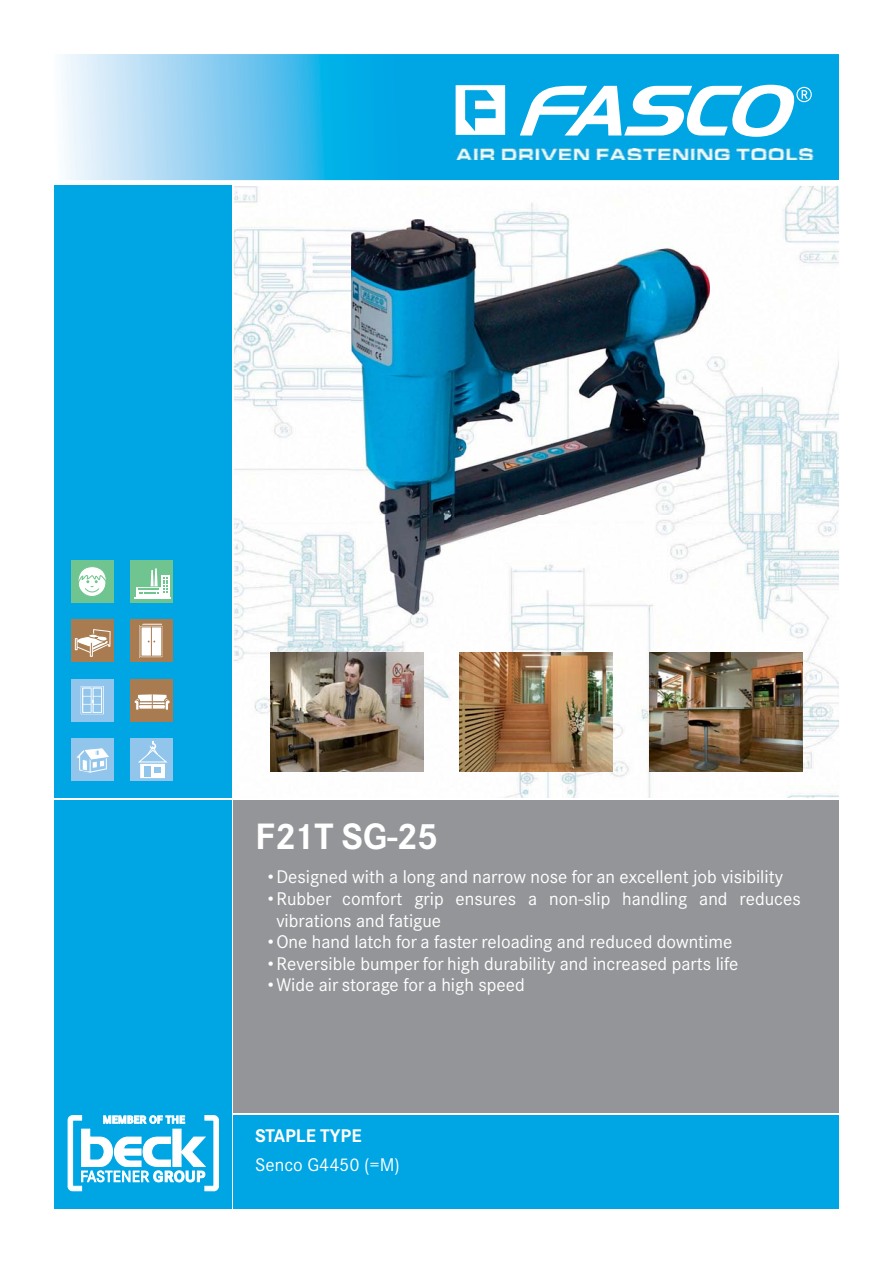
<style>
.page{position:relative;width:893px;height:1263px;background:#fff}
.page>*{position:absolute;margin:0;border:0;box-sizing:border-box;transform-origin:0 0}
.t1{font:700 36px "Corporate SBQ";color:#fff}
.t2{font:18px/21.6px "Corporate SBQ";color:#fff}
.t3{font:700 18px "Corporate SBQ";color:#fff}
</style>
<div class="page">
<div style="left:54px;top:186px;width:177px;height:612px;background:#00a5e4"></div>
<div style="left:54px;top:800px;width:177px;height:409px;background:#00a5e4"></div>
<div style="left:234px;top:800px;width:605px;height:312px;background:#939598"></div>
<img style="left:234px;top:186px;width:605px;height:612px">
<img style="left:351px;top:219px;width:359px;height:396px">
<svg style="left:68px;top:1115px;width:151px;height:76px"></svg>
<img style="left:270px;top:653px;width:153px;height:119px">
<img style="left:649px;top:653px;width:153px;height:119px">
<img style="left:460px;top:653px;width:153px;height:119px">
<div style="left:234px;top:1115px;width:605px;height:94px;background:#00a5e4"></div>
<div style="left:71px;top:738px;width:42px;height:43px;background:#92c5eb"></div>
<div style="left:130px;top:738px;width:43px;height:43px;background:#92c5eb"></div>
<svg style="left:142px;top:772px;width:21px;height:4px"></svg>
<div style="left:140px;top:764px;width:25px;height:14px;border:1px solid #fff"></div>
<div style="left:145px;top:766px;width:6px;height:11px;background:#92c5eb"></div>
<svg style="left:138px;top:741px;width:30px;height:31px"></svg>
<div style="left:71px;top:679px;width:42px;height:42px;background:#92c5eb"></div>
<div style="left:130px;top:679px;width:43px;height:42px;background:#a87b50"></div>
<svg style="left:134px;top:694px;width:36px;height:16px"></svg>
<div style="left:71px;top:619px;width:42px;height:43px;background:#a87b50"></div>
<div style="left:130px;top:619px;width:43px;height:43px;background:#a87b50"></div>
<div style="left:139px;top:625px;width:24px;height:33px;border:1px solid #a87b50"></div>
<svg style="left:139px;top:623px;width:24px;height:33px"></svg>
<div style="left:71px;top:560px;width:42px;height:42px;background:#70c48f"></div>
<svg style="left:74px;top:567px;width:37px;height:206px"></svg>
<div style="left:130px;top:560px;width:43px;height:42px;background:#70c48f"></div>
<svg style="left:134px;top:575px;width:37px;height:23px"></svg>
<div style="left:161px;top:575px;width:8px;height:21px;background:#fff"></div>
<hr style="left:134px;top:598px;width:37px;height:1px;background:#fff">
<svg style="left:136px;top:568px;width:32px;height:28px"></svg>
<svg style="left:63px;top:54px;width:776px;height:126px"></svg>
<svg style="left:456px;top:85px;width:49px;height:50px"></svg>
<div style="left:796px;top:87px;width:16px;height:15px;border:1px solid #fff;border-radius:50%"></div>
<svg style="left:520px;top:85px;width:288px;height:52px"></svg>
<img style="left:456px;top:149px;width:357px;height:11px">
<h1 class="t1" style="left:255px;top:823px;width:185px">F21T SG-25</h1>
<p class="t2" style="left:268px;top:868px;width:517px">• Designed with a long and narrow nose for an excellent job visibility</p>
<p class="t2" style="left:276px;top:889px;width:526px;text-indent:-8px">• Rubber comfort grip ensures a non-slip handling and reduces vibrations and fatigue</p>
<p class="t2" style="left:268px;top:932px;width:466px">• One hand latch for a faster reloading and reduced downtime</p>
<p class="t2" style="left:268px;top:954px;width:472px">• Reversible bumper for high durability and increased parts life</p>
<p class="t2" style="left:268px;top:976px;width:258px">• Wide air storage for a high speed</p>
<p class="t3" style="left:255px;top:1129px;width:108px">STAPLE TYPE</p>
<p class="t2" style="left:255px;top:1155px;width:146px">Senco G4450 (=M)</p>
</div>
